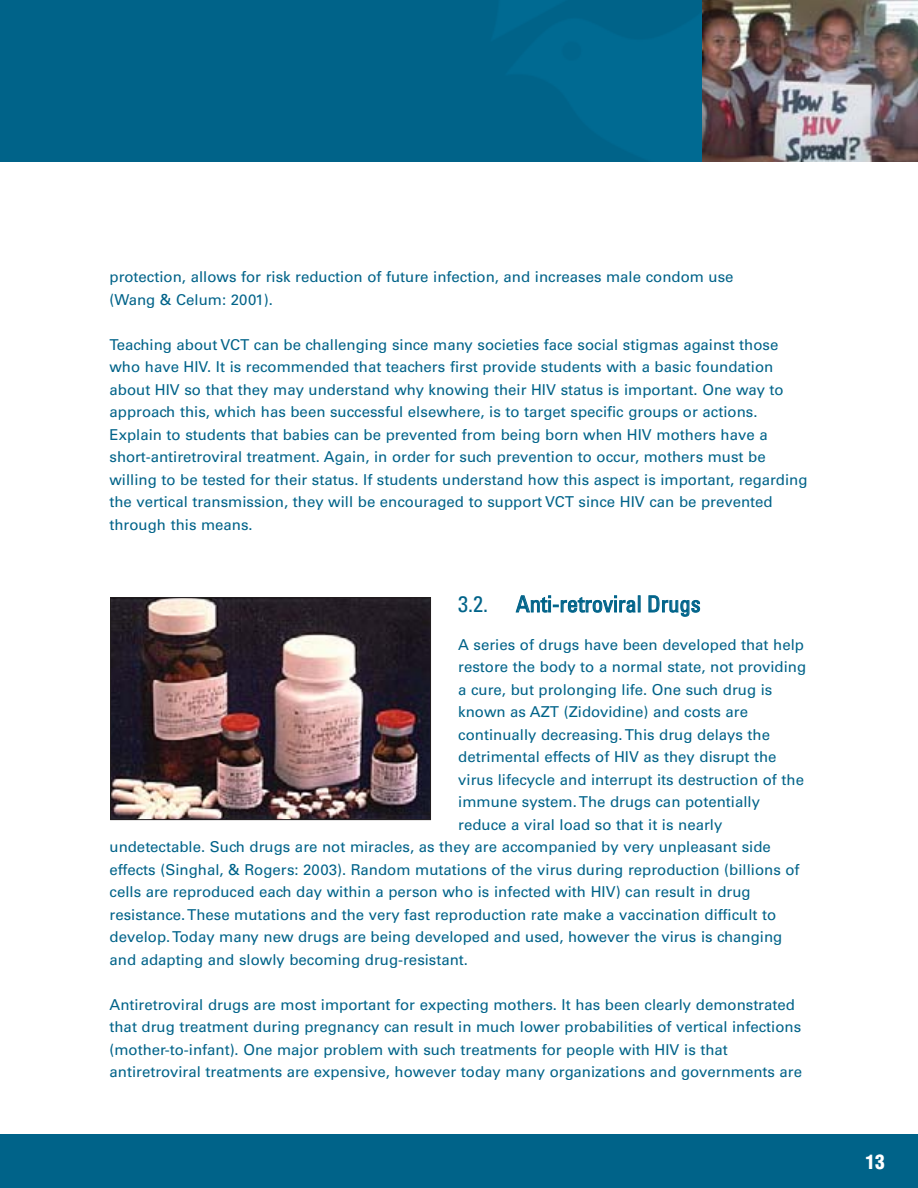
<style>
.page{position:relative;width:918px;height:1188px;background:#fff}
.page>*{position:absolute;margin:0;border:0;box-sizing:border-box;transform-origin:0 0}
.t1{font:condensed 22.5px "Univers";color:#006389}
.t2{font:900 condensed 19.5px "Helvetica";color:#fff}
.t3{font:15px/22.5px "Univers LT Std";color:#006389}
</style>
<div class="page">
<img style="left:0;top:0;width:702px;height:162px">
<img style="left:702px;top:0;width:216px;height:162px">
<div style="left:0;top:1134px;width:918px;height:54px;background:#006389"></div>
<img style="left:112px;top:599px;width:317px;height:219px">
<div style="left:110px;top:597px;width:321px;height:223px;border:1px solid #231f20"></div>
<p class="t3" style="left:110px;top:268px;width:626px">protection, allows for risk reduction of future infection, and increases male condom use (Wang &amp; Celum: 2001).</p>
<p class="t3" style="left:110px;top:335px;width:700px">Teaching about VCT can be challenging since many societies face social stigmas against those who have HIV. It is recommended that teachers first provide students with a basic foundation about HIV so that they may understand why knowing their HIV status is important. One way to approach this, which has been successful elsewhere, is to target specific groups or actions.<br>Explain to students that babies can be prevented from being born when HIV mothers have a short-antiretroviral treatment. Again, in order for such prevention to occur, mothers must be willing to be tested for their status. If students understand how this aspect is important, regarding the vertical transmission, they will be encouraged to support VCT since HIV can be prevented through this means.</p>
<h1 class="t1" style="left:458px;top:596px;width:244px">3.2. Anti-retroviral Drugs</h1>
<p class="t3" style="left:458px;top:635px;width:347px">A series of drugs have been developed that help</p>
<p class="t3" style="left:458px;top:658px;width:350px">restore the body to a normal state, not providing</p>
<p class="t3" style="left:458px;top:680px;width:316px">a cure, but prolonging life. One such drug is</p>
<p class="t3" style="left:458px;top:703px;width:291px">known as AZT (Zidovidine) and costs are</p>
<p class="t3" style="left:458px;top:725px;width:313px">continually decreasing. This drug delays the</p>
<p class="t3" style="left:458px;top:748px;width:320px">detrimental effects of HIV as they disrupt the</p>
<p class="t3" style="left:458px;top:770px;width:347px">virus lifecycle and interrupt its destruction of the</p>
<p class="t3" style="left:458px;top:793px;width:303px">immune system. The drugs can potentially</p>
<p class="t3" style="left:458px;top:815px;width:266px">reduce a viral load so that it is nearly</p>
<p class="t3" style="left:110px;top:838px;width:663px">undetectable. Such drugs are not miracles, as they are accompanied by very unpleasant side</p>
<p class="t3" style="left:110px;top:860px;width:692px">effects (Singhal, &amp; Rogers: 2003). Random mutations of the virus during reproduction (billions of</p>
<p class="t3" style="left:110px;top:883px;width:643px">cells are reproduced each day within a person who is infected with HIV) can result in drug</p>
<p class="t3" style="left:110px;top:905px;width:668px">resistance. These mutations and the very fast reproduction rate make a vaccination difficult to</p>
<p class="t3" style="left:110px;top:928px;width:674px">develop. Today many new drugs are being developed and used, however the virus is changing</p>
<p class="t3" style="left:110px;top:950px;width:360px">and adapting and slowly becoming drug-resistant.</p>
<p class="t3" style="left:110px;top:995px;width:694px">Antiretroviral drugs are most important for expecting mothers. It has been clearly demonstrated that drug treatment during pregnancy can result in much lower probabilities of vertical infections (mother-to-infant). One major problem with such treatments for people with HIV is that antiretroviral treatments are expensive, however today many organizations and governments are</p>
<h2 class="t2" style="left:866px;top:1154px;width:21px">13</h2>
</div>
